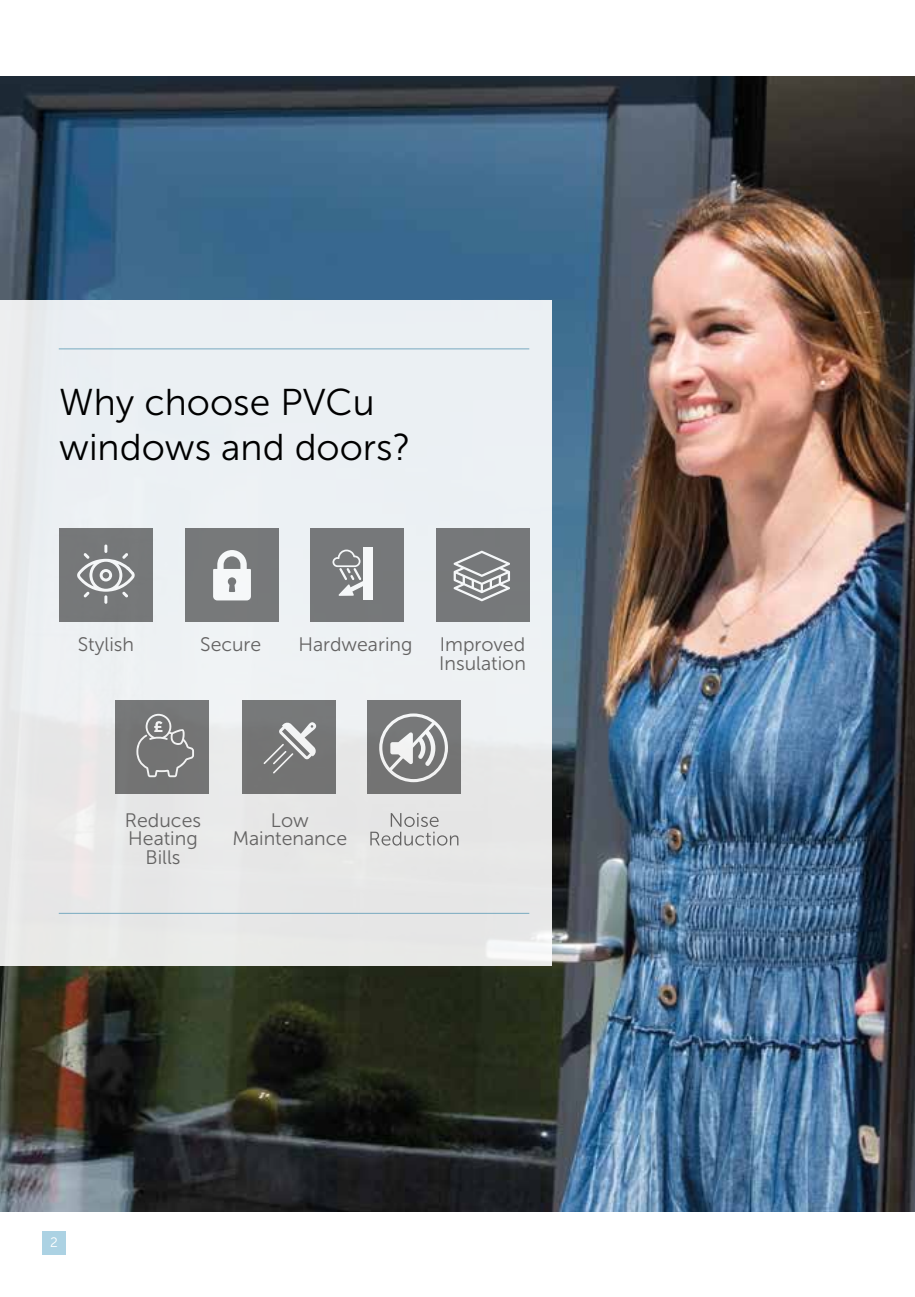
<style>
.page{position:relative;width:915px;height:1297px;background:#fff}
.page>*{position:absolute;margin:0;border:0;box-sizing:border-box;transform-origin:0 0}
.t1{font:37.2px/44.7px "Museo Sans 300";color:#000}
.t2{font:19.5px/18.6px "Museo Sans 300";color:#646363;text-align:center}
.t3{font:13.65px "Museo Sans 300";color:#fff}
</style>
<div class="page">
<div style="left:43px;top:1231px;width:23px;height:24px;background:#acd2e3"></div>
<img style="left:0;top:77px;width:914px;height:1135px">
<div style="left:0;top:300px;width:552px;height:665px;background:linear-gradient(to right,#eaecee,#eaedef)"></div>
<svg style="left:370px;top:813px;width:88px;height:33px"></svg>
<div style="left:115px;top:700px;width:94px;height:94px;background:#747575"></div>
<svg style="left:136px;top:714px;width:58px;height:63px"></svg>
<div style="left:242px;top:700px;width:94px;height:94px;background:#747475"></div>
<svg style="left:263px;top:722px;width:54px;height:51px"></svg>
<div style="left:367px;top:701px;width:93px;height:93px;background:#737474"></div>
<svg style="left:379px;top:713px;width:69px;height:69px"></svg>
<div style="left:59px;top:529px;width:94px;height:93px;background:#767879"></div>
<svg style="left:77px;top:544px;width:58px;height:60px"></svg>
<div style="left:185px;top:529px;width:94px;height:93px;background:#77797a"></div>
<svg style="left:213px;top:550px;width:38px;height:50px"></svg>
<div style="left:310px;top:529px;width:94px;height:93px;background:#76787a"></div>
<div style="left:363px;top:547px;width:9px;height:52px;background:#f5f7f9"></div>
<svg style="left:332px;top:550px;width:31px;height:46px"></svg>
<div style="left:435px;top:529px;width:94px;height:93px;background:#76787a"></div>
<svg style="left:453px;top:551px;width:57px;height:50px"></svg>
<hr style="left:59px;top:348px;width:470px;height:1px;background:#78aac0">
<hr style="left:59px;top:913px;width:470px;height:1px;background:#78aac0">
<h1 class="t1" style="left:59px;top:380px;width:353px">Why choose PVCu windows and doors?</h1>
<p class="t2" style="left:78px;top:635px;width:58px">Stylish</p>
<p class="t2" style="left:200px;top:635px;width:63px">Secure</p>
<p class="t2" style="left:298px;top:635px;width:116px">Hardwearing</p>
<p class="t2" style="left:439px;top:635px;width:88px;text-align:left">Improved<br>Insulation</p>
<p class="t2" style="left:125px;top:811px;width:78px">Reduces<br>Heating<br>Bills</p>
<p class="t2" style="left:232px;top:811px;width:116px">Low<br>Maintenance</p>
<p class="t3" style="left:50px;top:1235px;width:9px">2</p>
</div>
